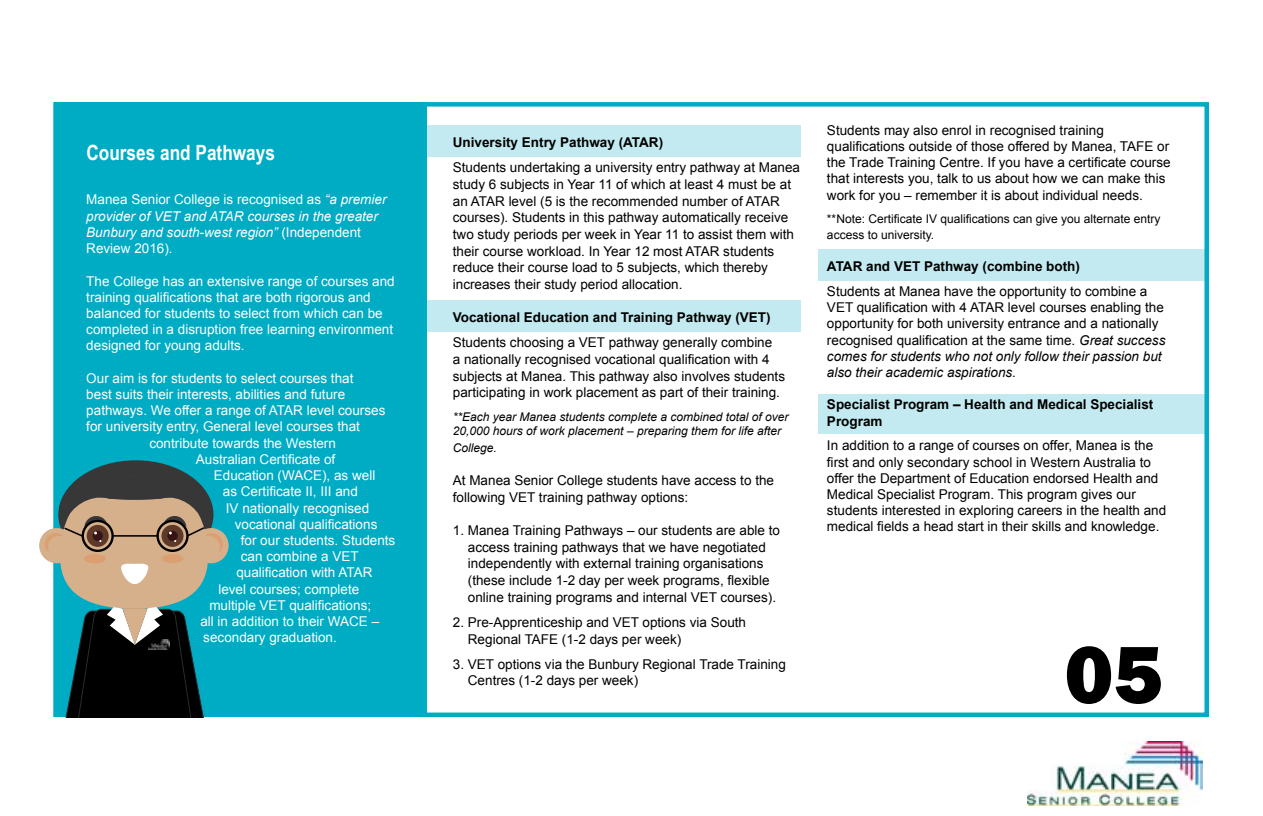
<style>
.page{position:relative;width:1263px;height:816px;background:#fff}
.page>*{position:absolute;margin:0;border:0;box-sizing:border-box;transform-origin:0 0}
.t1{font:800 84px "Franklin Gothic";color:#000}
.t2{font:700 21px "Arial Narrow";color:#fff}
.t3{font:13.5px/16.6px "Arial";color:#000}
.t4{font:13.5px/16.2px "Arial";color:#fff}
.t5{font:700 13.5px/16.2px "Arial";color:#000}
.t6{font:italic 13.5px/16.2px "Arial";color:#fff}
.t7{font:italic 12px/14.9px "Arial";color:#000}
.t8{font:12px/16.2px "Arial";color:#000}
.s1{font-style:normal}
.s2{font-style:italic}
</style>
<div class="page">
<div style="left:818px;top:393px;width:388px;height:40px;background:#c2eaf0"></div>
<div style="left:818px;top:249px;width:388px;height:31px;background:#c2eaf0"></div>
<div style="left:427px;top:300px;width:373px;height:32px;background:#c2eaf0"></div>
<div style="left:427px;top:125px;width:373px;height:31px;background:#c2eaf0"></div>
<div style="left:54px;top:102px;width:373px;height:614px;background:#00abc4"></div>
<div style="left:53px;top:102px;width:1156px;height:614px;border:4px solid #00abc4"></div>
<img style="left:1027px;top:741px;width:176px;height:64px">
<div style="left:58px;top:460px;width:155px;height:108px;background:#383738;border-radius:50%"></div>
<svg style="left:39px;top:476px;width:192px;height:240px"></svg>
<img style="left:149px;top:639px;width:20px;height:10px">
<h2 class="t2" style="left:86px;top:141px;width:190px">Courses and Pathways</h2>
<p class="t6" style="left:86px;top:192px;width:302px"><span class="s1">Manea Senior College is recognised as</span> “a premier provider of VET and ATAR courses in the greater Bunbury and south-west region” <span class="s1">(Independent Review 2016).</span></p>
<p class="t4" style="left:86px;top:273px;width:310px">The College has an extensive range of courses and training qualifications that are both rigorous and balanced for students to select from which can be completed in a disruption free learning environment designed for young adults.</p>
<p class="t4" style="left:86px;top:370px;width:269px">Our aim is for students to select courses that</p>
<p class="t4" style="left:86px;top:386px;width:260px">best suits their interests, abilities and future</p>
<p class="t4" style="left:86px;top:402px;width:301px">pathways. We offer a range of ATAR level courses</p>
<p class="t4" style="left:86px;top:418px;width:275px">for university entry, General level courses that</p>
<p class="t4" style="left:149px;top:435px;width:188px">contribute towards the Western</p>
<p class="t4" style="left:196px;top:451px;width:141px">Australian Certificate of</p>
<p class="t4" style="left:214px;top:467px;width:163px">Education (WACE), as well</p>
<p class="t4" style="left:223px;top:483px;width:137px">as Certificate II, III and</p>
<p class="t4" style="left:226px;top:499px;width:145px">IV nationally recognised</p>
<p class="t4" style="left:235px;top:516px;width:144px">vocational qualifications</p>
<p class="t4" style="left:241px;top:532px;width:156px">for our students. Students</p>
<p class="t4" style="left:241px;top:548px;width:119px">can combine a VET</p>
<p class="t4" style="left:236px;top:564px;width:138px">qualification with ATAR</p>
<p class="t4" style="left:218px;top:580px;width:143px">level courses; complete</p>
<p class="t4" style="left:209px;top:597px;width:163px">multiple VET qualifications;</p>
<p class="t4" style="left:200px;top:613px;width:180px">all in addition to their WACE –</p>
<p class="t4" style="left:203px;top:629px;width:135px">secondary graduation.</p>
<p class="t5" style="left:453px;top:135px;width:212px">University Entry Pathway (ATAR)</p>
<p class="t3" style="left:453px;top:159px;width:349px">Students undertaking a university entry pathway at Manea study 6 subjects in Year 11 of which at least 4 must be at an ATAR level (5 is the recommended number of ATAR courses). Students in this pathway automatically receive two study periods per week in Year 11 to assist them with their course workload. In Year 12 most ATAR students reduce their course load to 5 subjects, which thereby increases their study period allocation.</p>
<p class="t5" style="left:453px;top:309px;width:319px">Vocational Education and Training Pathway (VET)</p>
<p class="t3" style="left:453px;top:334px;width:334px">Students choosing a VET pathway generally combine<br>a nationally recognised vocational qualification with 4 subjects at Manea. This pathway also involves students participating in work placement as part of their training.</p>
<p class="t7" style="left:453px;top:409px;width:337px">**Each year Manea students complete a combined total of over<br>20,000 hours of work placement – preparing them for life after</p>
<p class="t7" style="left:453px;top:440px;width:46px">College.</p>
<p class="t3" style="left:453px;top:472px;width:323px">At Manea Senior College students have access to the following VET training pathway options:</p>
<p class="t3" style="left:468px;top:522px;width:314px;text-indent:-15px">1. Manea Training Pathways – our students are able to access training pathways that we have negotiated independently with external training organisations (these include 1-2 day per week programs, flexible online training programs and internal VET courses).</p>
<p class="t3" style="left:468px;top:613px;width:280px;text-indent:-15px">2. Pre-Apprenticeship and VET options via South<br>Regional TAFE (1-2 days per week)</p>
<p class="t3" style="left:468px;top:655px;width:319px;text-indent:-15px">3. VET options via the Bunbury Regional Trade Training<br>Centres (1-2 days per week)</p>
<p class="t3" style="left:827px;top:122px;width:345px;line-height:16.2px">Students may also enrol in recognised training qualifications outside of those offered by Manea, TAFE or the Trade Training Centre. If you have a certificate course that interests you, talk to us about how we can make this work for you – remember it is about individual needs.</p>
<p class="t8" style="left:827px;top:210px;width:335px">**Note: Certificate IV qualifications can give you alternate entry access to university.</p>
<p class="t5" style="left:827px;top:259px;width:255px">ATAR and VET Pathway (combine both)</p>
<p class="t3" style="left:827px;top:283px;width:340px;line-height:16.2px">Students at Manea have the opportunity to combine a VET qualification with 4 ATAR level courses enabling the opportunity for both university entrance and a nationally recognised qualification at the same time. <span class="s2">Great success comes for students who not only follow their passion but also their academic aspirations.</span></p>
<p class="t5" style="left:827px;top:397px;width:328px">Specialist Program – Health and Medical Specialist<br>Program</p>
<p class="t3" style="left:827px;top:437px;width:341px;line-height:16.2px">In addition to a range of courses on offer, Manea is the first and only secondary school in Western Australia to offer the Department of Education endorsed Health and Medical Specialist Program. This program gives our students interested in exploring careers in the health and medical fields a head start in their skills and knowledge.</p>
<h1 class="t1" style="left:1064px;top:620px;width:100px">05</h1>
</div>
